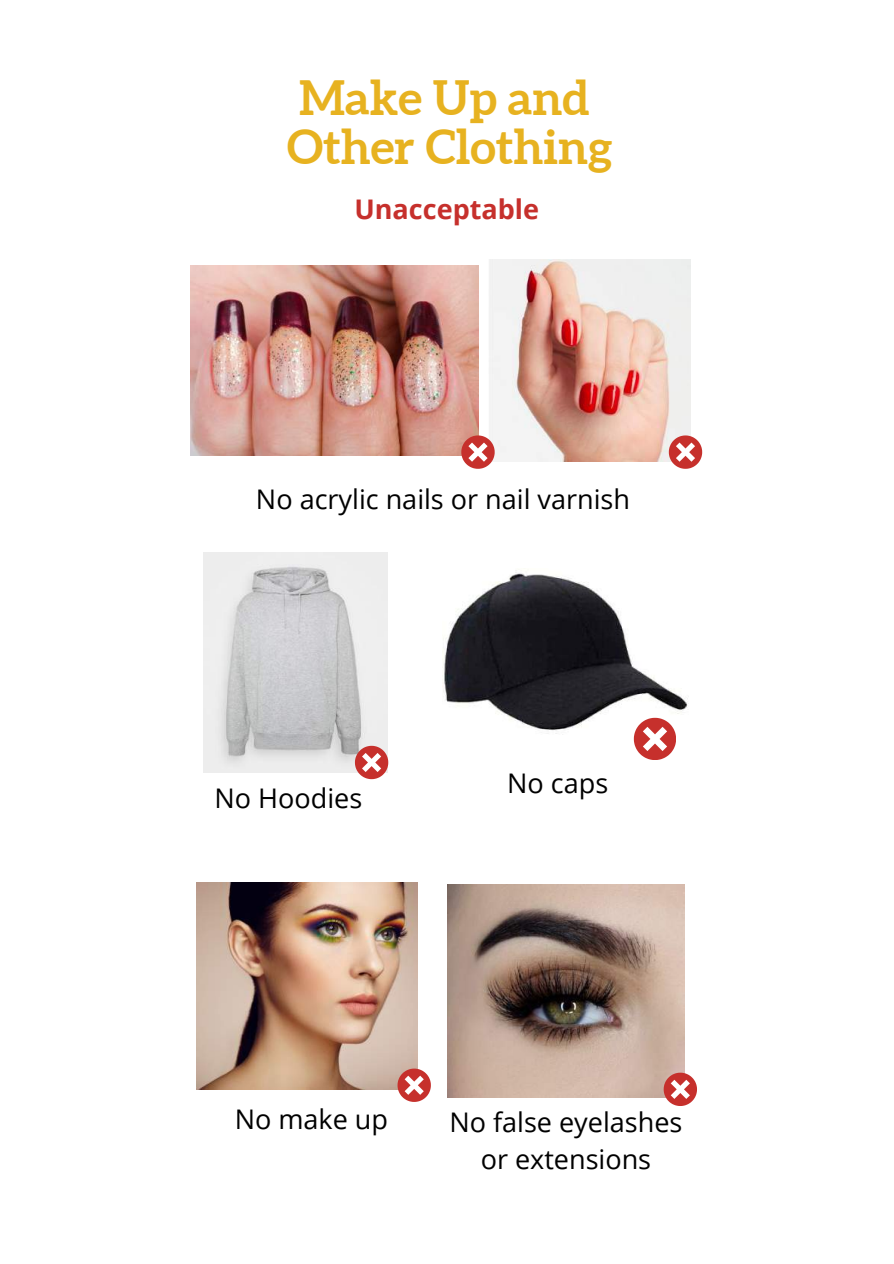
<style>
.page{position:relative;width:894px;height:1264px;background:#fff}
.page>*{position:absolute;margin:0;border:0;box-sizing:border-box;transform-origin:0 0}
.t1{font:700 47.25px/49.5px "Aleo";color:#e7b220}
.t2{font:27px/37.2px "Open Sans";color:#000;text-align:center}
.t3{font:700 27px "Open Sans";color:#c6302c}
</style>
<div class="page">
<img style="left:191px;top:265px;width:287px;height:190px">
<img style="left:196px;top:882px;width:221px;height:207px">
<svg style="left:397px;top:1068px;width:34px;height:33px"></svg>
<img style="left:489px;top:259px;width:201px;height:202px">
<svg style="left:461px;top:435px;width:33px;height:34px"></svg>
<img style="left:447px;top:884px;width:237px;height:212px">
<svg style="left:663px;top:1072px;width:33px;height:33px"></svg>
<svg style="left:668px;top:435px;width:34px;height:34px"></svg>
<img style="left:442px;top:570px;width:246px;height:176px">
<img style="left:203px;top:552px;width:184px;height:220px">
<svg style="left:355px;top:745px;width:33px;height:34px"></svg>
<svg style="left:633px;top:717px;width:42px;height:42px"></svg>
<h1 class="t1" style="left:287px;top:73px;width:327px">Make Up and<br>Other Clothing</h1>
<p class="t3" style="left:354px;top:190px;width:186px">Unacceptable</p>
<p class="t2" style="left:256px;top:480px;width:375px">No acrylic nails or nail varnish</p>
<p class="t2" style="left:214px;top:779px;width:149px">No Hoodies</p>
<p class="t2" style="left:507px;top:763px;width:102px">No caps</p>
<p class="t2" style="left:234px;top:1100px;width:155px">No make up</p>
<p class="t2" style="left:449px;top:1102px;width:234px">No false eyelashes or extensions</p>
</div>
